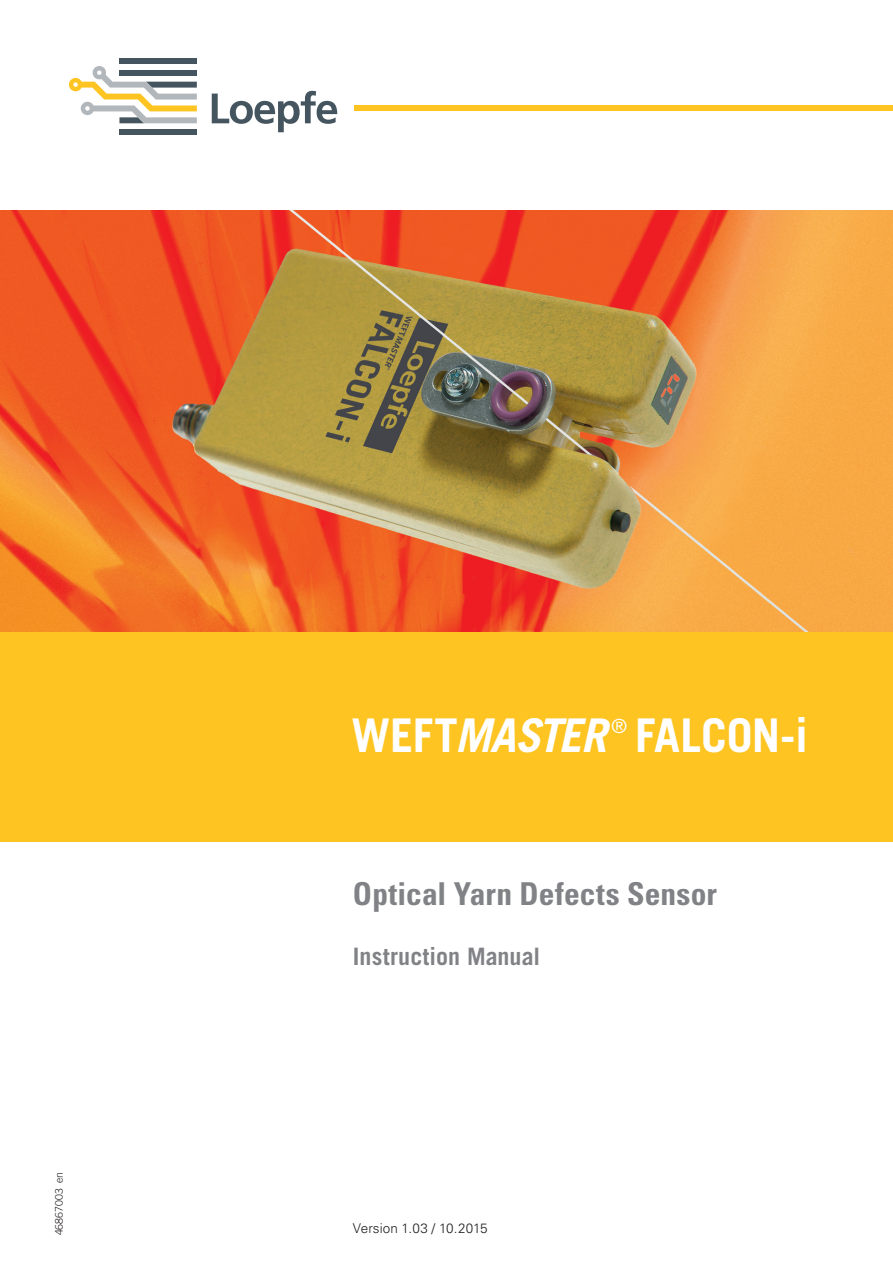
<style>
.page{position:relative;width:893px;height:1263px;background:#fff}
.page>*{position:absolute;margin:0;border:0;box-sizing:border-box;transform-origin:0 0}
.t1{font:italic 700 46.5px "Trade Gothic LT Std";letter-spacing:-.025em;color:#fff}
.t2{font:700 46.5px "Trade Gothic LT Std";letter-spacing:-.005em;color:#fff}
.t3{font:700 condensed 31.5px "Univers";letter-spacing:.005em;color:#808285}
.t4{font:700 24px "Trade Gothic LT Std";color:#808285}
.t5{font:19.5px "Trade Gothic LT Std";color:#fff}
.t6{font:300 13.5px "Univers";letter-spacing:.005em;color:#231f20}
.t7{font:300 10.5px "Trade Gothic LT Std";color:#231f20}
.s1{font-style:normal}
</style>
<div class="page">
<div style="left:0;top:631px;width:893px;height:211px;background:#fec422"></div>
<div style="left:119px;top:129px;width:78px;height:6px;background:#45555f"></div>
<div style="left:119px;top:58px;width:78px;height:6px;background:#45555f"></div>
<svg style="left:212px;top:91px;width:125px;height:41px"></svg>
<div style="left:354px;top:105px;width:539px;height:6px;background:#fec422"></div>
<svg style="left:69px;top:66px;width:128px;height:57px"></svg>
<img style="left:0;top:210px;width:893px;height:421px">
<p class="t7" style="left:53px;top:1235px;width:65px;rotate:-90deg">46867003 en</p>
<h1 class="t1" style="left:351px;top:707px;width:257px"><span class="s1">WEFT</span>MASTER</h1>
<p class="t5" style="left:611px;top:714px;width:17px">®</p>
<h1 class="t2" style="left:635px;top:707px;width:174px">FALCON-i</h1>
<p class="t3" style="left:353px;top:875px;width:366px">Optical Yarn Defects Sensor</p>
<p class="t4" style="left:353px;top:942px;width:189px">Instruction Manual</p>
<p class="t6" style="left:353px;top:1220px;width:136px">Version 1.03 / 10.2015</p>
</div>
